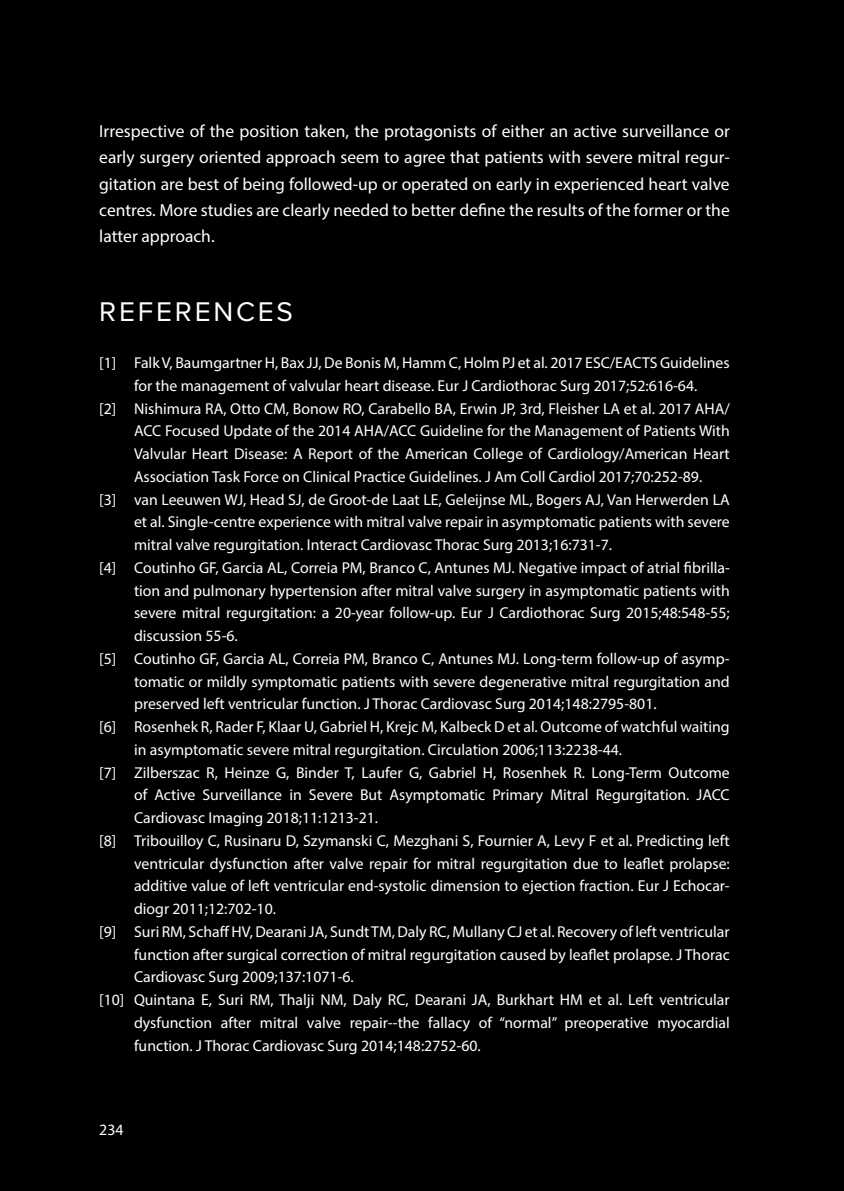
<style>
.page{position:relative;width:844px;height:1191px;background:#fff}
.page>*{position:absolute;margin:0;border:0;box-sizing:border-box;transform-origin:0 0}
.t1{font:28px "Proxima Nova";letter-spacing:.1em;color:#fff}
.t2{font:17.5px/26.2px "Myriad Pro";color:#fff;text-align:justify}
.t3{font:15.75px "Myriad Pro";color:#fff}
</style>
<div class="page">
<div style="left:0;top:0;width:843px;height:1191px;background:#000"></div>
<p class="t2" style="left:99px;top:118px;width:631px">Irrespective of the position taken, the protagonists of either an active surveillance or early surgery oriented approach seem to agree that patients with severe mitral regur&shy;gitation are best of being followed-up or operated on early in experienced heart valve centres. More studies are clearly needed to better define the results of the former or the latter approach.</p>
<h1 class="t1" style="left:99px;top:290px;width:195px">REFERENCES</h1>
<p class="t3" style="left:99px;top:353px;width:631px">[1] Falk V, Baumgartner H, Bax JJ, De Bonis M, Hamm C, Holm PJ et al. 2017 ESC/EACTS Guidelines</p>
<p class="t3" style="left:134px;top:376px;width:564px">for the management of valvular heart disease. Eur J Cardiothorac Surg 2017;52:616-64.</p>
<p class="t3" style="left:99px;top:398px;width:631px">[2] Nishimura RA, Otto CM, Bonow RO, Carabello BA, Erwin JP, 3rd, Fleisher LA et al. 2017 AHA/</p>
<p class="t3" style="left:134px;top:421px;width:597px">ACC Focused Update of the 2014 AHA/ACC Guideline for the Management of Patients With</p>
<p class="t3" style="left:134px;top:444px;width:597px">Valvular Heart Disease: A Report of the American College of Cardiology/American Heart</p>
<p class="t3" style="left:134px;top:467px;width:569px">Association Task Force on Clinical Practice Guidelines. J Am Coll Cardiol 2017;70:252-89.</p>
<p class="t3" style="left:99px;top:489px;width:631px">[3] van Leeuwen WJ, Head SJ, de Groot-de Laat LE, Geleijnse ML, Bogers AJ, Van Herwerden LA</p>
<p class="t3" style="left:134px;top:512px;width:597px">et al. Single-centre experience with mitral valve repair in asymptomatic patients with severe</p>
<p class="t3" style="left:134px;top:535px;width:479px">mitral valve regurgitation. Interact Cardiovasc Thorac Surg 2013;16:731-7.</p>
<p class="t3" style="left:99px;top:558px;width:632px">[4] Coutinho GF, Garcia AL, Correia PM, Branco C, Antunes MJ. Negative impact of atrial fibrilla-</p>
<p class="t3" style="left:134px;top:580px;width:597px">tion and pulmonary hypertension after mitral valve surgery in asymptomatic patients with</p>
<p class="t3" style="left:134px;top:603px;width:597px">severe mitral regurgitation: a 20-year follow-up. Eur J Cardiothorac Surg 2015;48:548-55;</p>
<p class="t3" style="left:134px;top:626px;width:105px">discussion 55-6.</p>
<p class="t3" style="left:99px;top:649px;width:631px">[5] Coutinho GF, Garcia AL, Correia PM, Branco C, Antunes MJ. Long-term follow-up of asymp-</p>
<p class="t3" style="left:134px;top:671px;width:597px">tomatic or mildly symptomatic patients with severe degenerative mitral regurgitation and</p>
<p class="t3" style="left:134px;top:694px;width:524px">preserved left ventricular function. J Thorac Cardiovasc Surg 2014;148:2795-801.</p>
<p class="t3" style="left:99px;top:717px;width:631px">[6] Rosenhek R, Rader F, Klaar U, Gabriel H, Krejc M, Kalbeck D et al. Outcome of watchful waiting</p>
<p class="t3" style="left:134px;top:740px;width:489px">in asymptomatic severe mitral regurgitation. Circulation 2006;113:2238-44.</p>
<p class="t3" style="left:99px;top:762px;width:632px">[7] Zilberszac R, Heinze G, Binder T, Laufer G, Gabriel H, Rosenhek R. Long-Term Outcome</p>
<p class="t3" style="left:134px;top:785px;width:597px">of Active Surveillance in Severe But Asymptomatic Primary Mitral Regurgitation. JACC</p>
<p class="t3" style="left:134px;top:808px;width:245px">Cardiovasc Imaging 2018;11:1213-21.</p>
<p class="t3" style="left:99px;top:831px;width:631px">[8] Tribouilloy C, Rusinaru D, Szymanski C, Mezghani S, Fournier A, Levy F et al. Predicting left</p>
<p class="t3" style="left:134px;top:853px;width:597px">ventricular dysfunction after valve repair for mitral regurgitation due to leaflet prolapse:</p>
<p class="t3" style="left:134px;top:876px;width:597px">additive value of left ventricular end-systolic dimension to ejection fraction. Eur J Echocar-</p>
<p class="t3" style="left:134px;top:899px;width:143px">diogr 2011;12:702-10.</p>
<p class="t3" style="left:99px;top:922px;width:631px">[9] Suri RM, Schaff HV, Dearani JA, Sundt TM, Daly RC, Mullany CJ et al. Recovery of left ventricular</p>
<p class="t3" style="left:134px;top:944px;width:597px">function after surgical correction of mitral regurgitation caused by leaflet prolapse. J Thorac</p>
<p class="t3" style="left:134px;top:967px;width:221px">Cardiovasc Surg 2009;137:1071-6.</p>
<p class="t3" style="left:99px;top:990px;width:631px">[10] Quintana E, Suri RM, Thalji NM, Daly RC, Dearani JA, Burkhart HM et al. Left ventricular</p>
<p class="t3" style="left:134px;top:1012px;width:597px">dysfunction after mitral valve repair--the fallacy of “normal” preoperative myocardial</p>
<p class="t3" style="left:134px;top:1035px;width:348px">function. J Thorac Cardiovasc Surg 2014;148:2752-60.</p>
<p class="t3" style="left:99px;top:1119px;width:26px">234</p>
</div>
